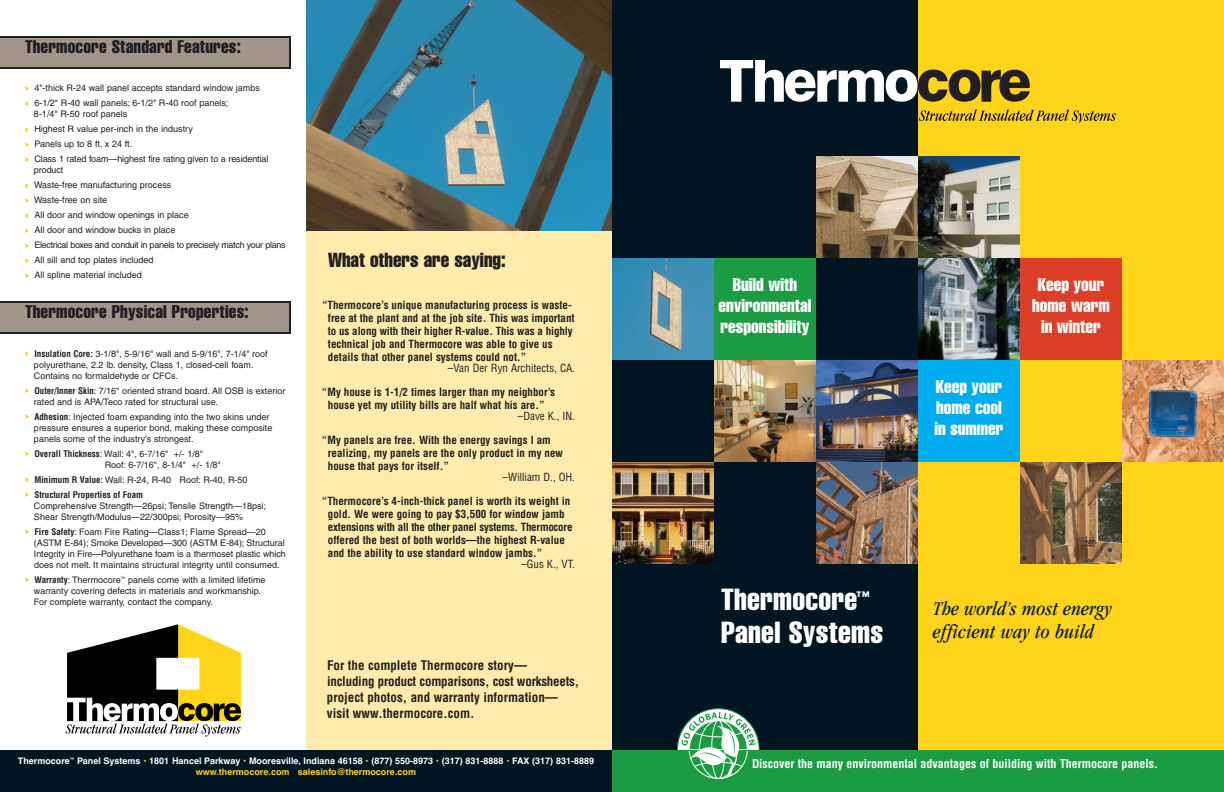
<style>
.page{position:relative;width:1224px;height:792px;background:#fff}
.page>*{position:absolute;margin:0;border:0;box-sizing:border-box;transform-origin:0 0}
.t1{font:extra-condensed 30px "Helvetica";letter-spacing:.01em;color:#fff}
.t2{font:italic condensed 20px/23px "Garamond";letter-spacing:.01em;color:#011622}
.t3{font:extra-condensed 20px "Helvetica";color:#231f20}
.t4{font:extra-condensed 18px/21px "Helvetica";color:#fff;text-align:center}
.t5{font:extra-condensed 18px "Helvetica";letter-spacing:.01em;color:#231f20}
.t6{font:extra-condensed 13.5px "Helvetica";color:#fff}
.t7{font:700 condensed 13px/16px "Helvetica";color:#231f20}
.t8{font:700 condensed 12px "Helvetica";color:#fff}
.t9{font:700 condensed 11px/13px "Helvetica";color:#231f20}
.t10{font:condensed 11px "Helvetica";color:#231f20}
.t11{font:9px/11px "Helvetica";color:#231f20}
.t12{font:700 9px/11px "Helvetica";color:#fff;text-align:center}
.t13{font:700 condensed 9px/15px "Helvetica";color:#231f20}
.s1{font-family:"Pictograph One";font-size:6.5px;color:#fed41a}
.s2{font-weight:700;font-stretch:condensed}
.s3{font-family:"Pictograph One";font-weight:400;font-stretch:normal;font-size:6.5px;color:#fed41a}
.s4{font-weight:400;font-stretch:normal}
.s5{color:#fed41a}
</style>
<div class="page">
<div style="left:306px;top:0;width:306px;height:792px;background:#ffecad"></div>
<div style="left:0;top:750px;width:612px;height:42px;background:#011622"></div>
<svg style="left:66px;top:624px;width:175px;height:113px"></svg>
<svg style="left:0;top:301px;width:291px;height:33px"></svg>
<svg style="left:0;top:36px;width:291px;height:33px"></svg>
<div style="left:612px;top:0;width:306px;height:792px;background:#011622"></div>
<div style="left:918px;top:0;width:306px;height:792px;background:#fed41a"></div>
<svg style="left:720px;top:60px;width:310px;height:42px"></svg>
<svg style="left:919px;top:109px;width:197px;height:13px"></svg>
<img style="left:306px;top:0;width:306px;height:231px">
<img style="left:612px;top:462px;width:102px;height:102px">
<img style="left:816px;top:156px;width:102px;height:102px">
<svg style="left:918px;top:156px;width:102px;height:102px"></svg>
<img style="left:612px;top:258px;width:102px;height:102px">
<img style="left:918px;top:258px;width:102px;height:102px">
<img style="left:714px;top:360px;width:102px;height:102px">
<img style="left:816px;top:360px;width:102px;height:102px">
<img style="left:1122px;top:360px;width:102px;height:102px">
<div style="left:714px;top:258px;width:102px;height:102px;background:#1b9c42"></div>
<div style="left:1020px;top:258px;width:102px;height:102px;background:#dc3f27"></div>
<div style="left:918px;top:360px;width:102px;height:102px;background:#00aeef"></div>
<img style="left:816px;top:462px;width:102px;height:102px">
<img style="left:1020px;top:462px;width:102px;height:102px">
<div style="left:612px;top:750px;width:612px;height:42px;background:#1b9c42"></div>
<svg style="left:677px;top:708px;width:83px;height:70px"></svg>
<h3 class="t5" style="left:25px;top:40px;width:217px">Thermocore Standard Features:</h3>
<p class="t11" style="left:25px;top:82px;width:236px;line-height:15px"><span class="s1">&gt;</span> 4"-thick R-24 wall panel accepts standard window jambs <span class="s1">&gt;</span> 6-1/2" R-40 wall panels; 6-1/2" R-40 roof panels;</p>
<p class="t11" style="left:25px;top:108px;width:245px;line-height:15px;text-indent:9px">8-1/4" R-50 roof panels<br><span class="s1">&gt;</span> Highest R value per-inch in the industry<br><span class="s1">&gt;</span> Panels up to 8 ft. x 24 ft.<br><span class="s1">&gt;</span> Class 1 rated foam—highest fire rating given to a residential</p>
<p class="t11" style="left:25px;top:164px;width:262px;line-height:15px;text-indent:9px">product<br><span class="s1">&gt;</span> Waste-free manufacturing process<br><span class="s1">&gt;</span> Waste-free on site<br><span class="s1">&gt;</span> All door and window openings in place<br><span class="s1">&gt;</span> All door and window bucks in place<br><span class="s1">&gt;</span> Electrical boxes and conduit in panels to precisely match your plans <span class="s1">&gt;</span> All sill and top plates included<br><span class="s1">&gt;</span> All spline material included</p>
<h3 class="t5" style="left:25px;top:305px;width:225px">Thermocore Physical Properties:</h3>
<p class="t11" style="left:34px;top:349px;width:235px;text-indent:-9px"><span class="s1">&gt;</span> <span class="s2">Insulation Core:</span> 3-1/8", 5-9/16" wall and 5-9/16", 7-1/4" roof polyurethane, 2.2 lb. density, Class 1, closed-cell foam.<br>Contains no formaldehyde or CFCs.</p>
<p class="t11" style="left:34px;top:386px;width:253px;text-indent:-9px"><span class="s1">&gt;</span> <span class="s2">Outer/Inner Skin</span>: 7/16" oriented strand board. All OSB is exterior rated and is APA/Teco rated for structural use.</p>
<p class="t11" style="left:34px;top:412px;width:240px;text-indent:-9px"><span class="s1">&gt;</span> <span class="s2">Adhesion</span>: Injected foam expanding into the two skins under pressure ensures a superior bond, making these composite panels some of the industry’s strongest.</p>
<p class="t11" style="left:105px;top:449px;width:118px;text-indent:-80px"><span class="s1">&gt;</span> <span class="s2">Overall Thickness</span>: Wall: 4", 6-7/16" +/- 1/8"<br>Roof: 6-7/16", 8-1/4" +/- 1/8"</p>
<p class="t13" style="left:25px;top:472px;width:224px"><span class="s3">&gt;</span> Minimum R Value<span class="s4">: Wall: R-24, R-40 Roof: R-40, R-50 </span><span class="s3">&gt;</span> Structural Properties of Foam</p>
<p class="t11" style="left:34px;top:501px;width:234px">Comprehensive Strength—26psi; Tensile Strength—18psi;<br>Shear Strength/Modulus—22/300psi; Porosity—95%</p>
<p class="t11" style="left:34px;top:527px;width:253px;text-indent:-9px"><span class="s1">&gt;</span> <span class="s2">Fire Safety</span>: Foam Fire Rating—Class1; Flame Spread—20 (ASTM E-84); Smoke Developed—300 (ASTM E-84); Structural Integrity in Fire—Polyurethane foam is a thermoset plastic which does not melt. It maintains structural integrity until consumed.</p>
<p class="t11" style="left:34px;top:575px;width:233px;text-indent:-9px"><span class="s1">&gt;</span> <span class="s2">Warranty</span>: Thermocore<sup>™</sup> panels come with a limited lifetime warranty covering defects in materials and workmanship.<br>For complete warranty, contact the company.</p>
<h2 class="t3" style="left:328px;top:253px;width:179px">What others are saying:</h2>
<p class="t9" style="left:328px;top:299px;width:248px;text-indent:-6px">“Thermocore’s unique manufacturing process is waste&shy;free at the plant and at the job site. This was important to us along with their higher R-value. This was a highly technical job and Thermocore was able to give us details that other panel systems could not.”</p>
<p class="t10" style="left:448px;top:362px;width:129px">–Van Der Ryn Architects, CA.</p>
<p class="t9" style="left:322px;top:386px;width:235px;text-align:center">“My house is 1-1/2 times larger than my neighbor’s house yet my utility bills are half what his are.”</p>
<p class="t10" style="left:518px;top:410px;width:59px">–Dave K., IN.</p>
<p class="t9" style="left:328px;top:434px;width:236px;text-indent:-6px">“My panels are free. With the energy savings I am realizing, my panels are the only product in my new house that pays for itself.”</p>
<p class="t10" style="left:503px;top:471px;width:74px">–William D., OH.</p>
<p class="t9" style="left:328px;top:495px;width:246px;text-indent:-6px">“Thermocore’s 4-inch-thick panel is worth its weight in gold. We were going to pay $3,500 for window jamb extensions with all the other panel systems. Thermocore offered the best of both worlds—the highest R-value and the ability to use standard window jambs.”</p>
<p class="t10" style="left:521px;top:558px;width:55px">–Gus K., VT.</p>
<h3 class="t7" style="left:327px;top:657px;width:254px">For the complete Thermocore story—<br>including product comparisons, cost worksheets, project photos, and warranty information— visit www.thermocore.com.</h3>
<p class="t12" style="left:18px;top:755px;width:578px">Thermocore<sup>™</sup> Panel Systems <span class="s5">•</span> 1801 Hancel Parkway <span class="s5">•</span> Mooresville, Indiana 46158 <span class="s5">•</span> (877) 550-8973 <span class="s5">•</span> (317) 831-8888 <span class="s5">•</span> FAX (317) 831-8889 <span class="s5">www.thermocore.com salesinfo@thermocore.com</span></p>
<h3 class="t4" style="left:719px;top:275px;width:94px">Build with environmental responsibility</h3>
<h3 class="t4" style="left:1032px;top:275px;width:79px">Keep your home warm in winter</h3>
<h3 class="t4" style="left:934px;top:377px;width:71px;text-align:justify">Keep your home cool in summer</h3>
<h1 class="t1" style="left:721px;top:589px;width:138px">Thermocore</h1>
<h3 class="t6" style="left:856px;top:591px;width:15px">™</h3>
<h1 class="t1" style="left:721px;top:622px;width:164px">Panel Systems</h1>
<h2 class="t2" style="left:933px;top:599px;width:180px">The world’s most energy efficient way to build</h2>
<h3 class="t8" style="left:752px;top:757px;width:408px">Discover the many environmental advantages of building with Thermocore panels.</h3>
</div>
